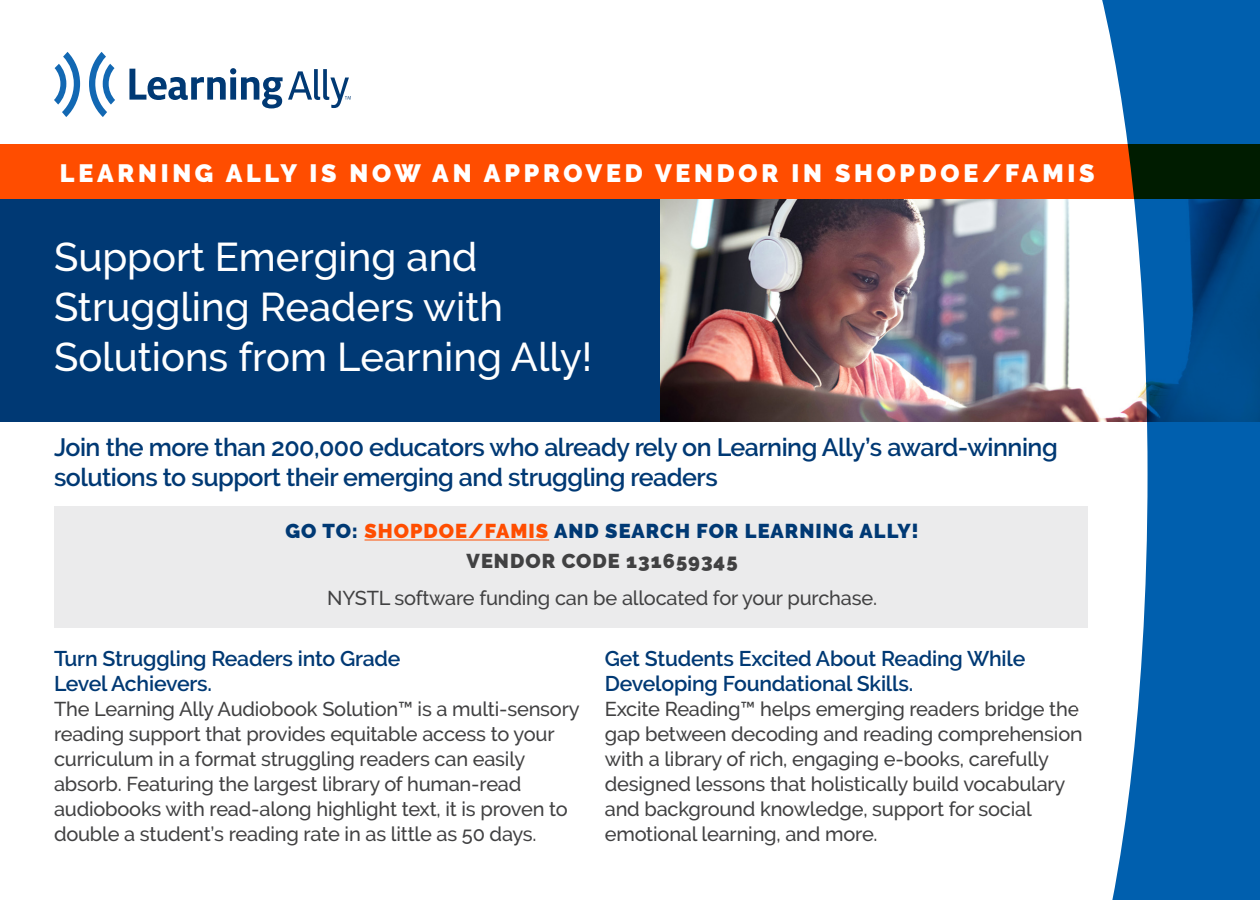
<style>
.page{position:relative;width:1260px;height:900px;background:#fff}
.page>*{position:absolute;margin:0;border:0;box-sizing:border-box;transform-origin:0 0}
.Do_Main_Header{font:500 40px/50px "Raleway";color:#fff}
.Body{font:600 25px/30px "Raleway";letter-spacing:-.02em;color:#003974}
.Doc_Title{font:900 25px "Raleway";letter-spacing:.15em;color:#fff}
.Body-2{font:600 21.25px/25px "Raleway";letter-spacing:-.01em;color:#003974}
.Body-3{font:500 20px/25px "Raleway";letter-spacing:-.01em;color:#414142}
.Subheader{font:900 20px/30px "Raleway";letter-spacing:.05em;color:#003974;text-align:center}
.s1{color:#ff4d00}
.s2{color:#414142}
</style>
<div class="page">
<div style="left:54px;top:506px;width:1033px;height:121px;background:#ebebec"></div>
<div style="left:0;top:199px;width:661px;height:222px;background:#003974"></div>
<img style="left:661px;top:199px;width:415px;height:222px">
<hr style="left:365px;top:539px;width:184px;height:1px;background:#ff4d00">
<div style="left:0;top:145px;width:1260px;height:54px;background:#ff4d00"></div>
<svg style="left:89px;top:52px;width:26px;height:65px"></svg>
<svg style="left:54px;top:52px;width:26px;height:65px"></svg>
<svg style="left:129px;top:68px;width:222px;height:40px"></svg>
<svg style="left:1076px;top:0;width:184px;height:900px;fill:#005fae"></svg>
<p class="Doc_Title" style="left:60px;top:159px;width:1036px">LEARNING ALLY IS NOW AN APPROVED VENDOR IN SHOPDOE/FAMIS</p>
<p class="Do_Main_Header" style="left:54px;top:232px;width:540px">Support Emerging and<br>Struggling Readers with<br>Solutions from Learning Ally!</p>
<p class="Body" style="left:54px;top:432px;width:1005px">Join the more than 200,000 educators who already rely on Learning Ally’s award-winning solutions to support their emerging and struggling readers</p>
<p class="Subheader" style="left:285px;top:517px;width:635px">GO TO: <span class="s1">SHOPDOE/FAMIS</span> AND SEARCH FOR LEARNING ALLY!<br><span class="s2">VENDOR CODE 131659345</span></p>
<p class="Body-3" style="left:327px;top:585px;width:551px">NYSTL software funding can be allocated for your purchase.</p>
<p class="Body-2" style="left:54px;top:646px;width:348px">Turn Struggling Readers into Grade<br>Level Achievers.</p>
<p class="Body-3" style="left:54px;top:696px;width:527px">The Learning Ally Audiobook Solution™ is a multi-sensory reading support that provides equitable access to your curriculum in a format struggling readers can easily absorb. Featuring the largest library of human-read audiobooks with read-along highlight text, it is proven to double a student’s reading rate in as little as 50 days.</p>
<p class="Body-2" style="left:605px;top:646px;width:422px">Get Students Excited About Reading While<br>Developing Foundational Skills.</p>
<p class="Body-3" style="left:605px;top:696px;width:479px">Excite Reading™ helps emerging readers bridge the gap between decoding and reading comprehension with a library of rich, engaging e-books, carefully designed lessons that holistically build vocabulary and background knowledge, support for social emotional learning, and more.</p>
</div>
